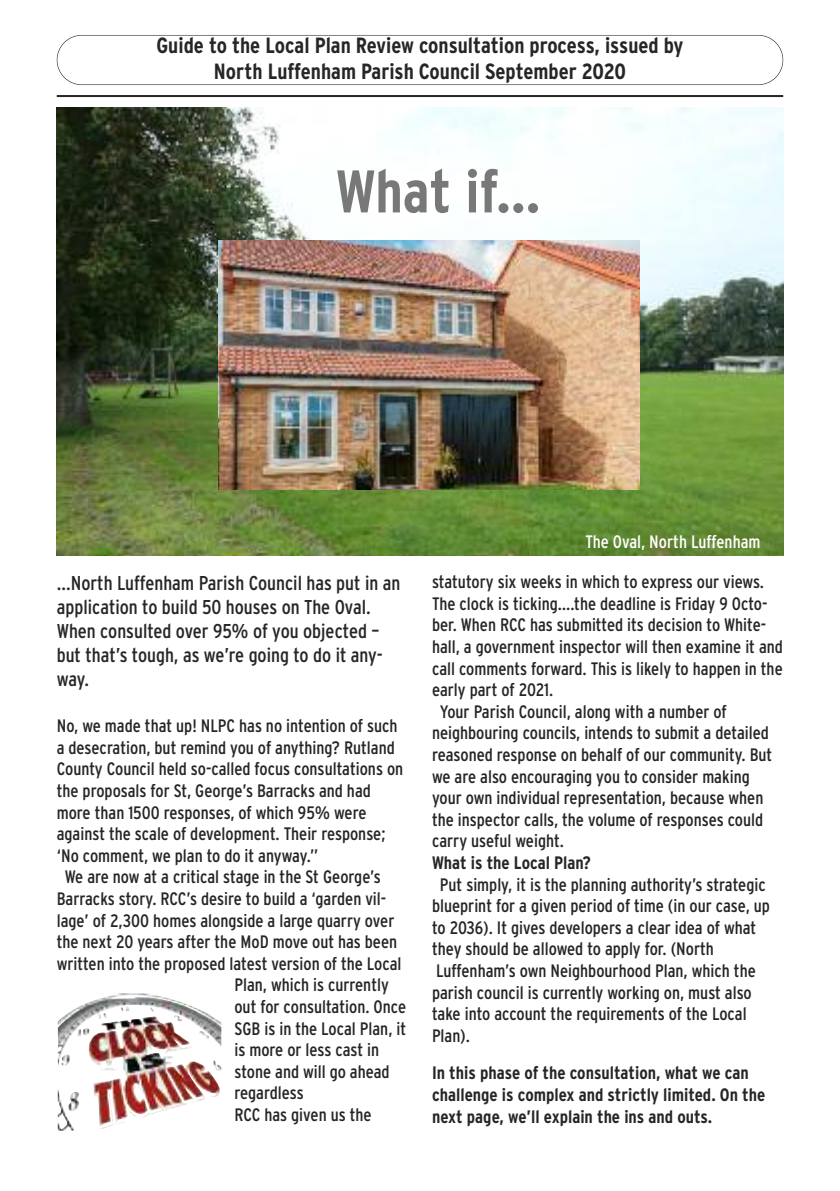
<style>
.page{position:relative;width:840px;height:1191px;background:#fff}
.page>*{position:absolute;margin:0;border:0;box-sizing:border-box;transform-origin:0 0}
.t1{font:700 condensed 60px "Interstate";color:#797879}
.t2{font:700 condensed 22px/25.4px "Interstate";color:#272526;text-align:center}
.t3{font:condensed 20px/24px "Interstate";color:#272526}
.t4{font:condensed 18px/21.6px "Interstate";color:#272526}
.t5{font:700 condensed 18px/21.6px "Interstate";color:#272526}
.t6{font:condensed 18px "Interstate";color:#fff}
</style>
<div class="page">
<img style="left:57px;top:107px;width:725px;height:448px">
<div style="left:57px;top:35px;width:725px;height:50px;border:1px solid #272526;border-radius:25px"></div>
<hr style="left:57px;top:95px;width:725px;height:2px;background:#272526">
<img style="left:218px;top:240px;width:421px;height:250px">
<img style="left:58px;top:993px;width:163px;height:108px">
<p class="t2" style="left:156px;top:33px;width:528px">Guide to the Local Plan Review consultation process, issued by<br>North Luffenham Parish Council September 2020</p>
<h1 class="t1" style="left:336px;top:157px;width:206px">What if...</h1>
<p class="t6" style="left:585px;top:531px;width:176px">The Oval, North Luffenham</p>
<p class="t3" style="left:57px;top:571px;width:345px">...North Luffenham Parish Council has put in an application to build 50 houses on The Oval.<br>When consulted over 95% of you objected – but that’s tough, as we’re going to do it any&shy;way.</p>
<p class="t4" style="left:57px;top:715px;width:342px">No, we made that up! NLPC has no intention of such</p>
<p class="t4" style="left:57px;top:736px;width:339px">a desecration, but remind you of anything? Rutland</p>
<p class="t4" style="left:57px;top:758px;width:348px">County Council held so-called focus consultations on</p>
<p class="t4" style="left:57px;top:780px;width:315px">the proposals for St, George’s Barracks and had</p>
<p class="t4" style="left:57px;top:801px;width:311px">more than 1500 responses, of which 95% were</p>
<p class="t4" style="left:57px;top:823px;width:330px">against the scale of development. Their response;</p>
<p class="t4" style="left:57px;top:844px;width:263px">‘No comment, we plan to do it anyway.”</p>
<p class="t4" style="left:65px;top:866px;width:317px">We are now at a critical stage in the St George’s</p>
<p class="t4" style="left:57px;top:888px;width:331px">Barracks story. RCC’s desire to build a ‘garden vil-</p>
<p class="t4" style="left:57px;top:909px;width:339px">lage’ of 2,300 homes alongside a large quarry over</p>
<p class="t4" style="left:57px;top:931px;width:342px">the next 20 years after the MoD move out has been</p>
<p class="t4" style="left:57px;top:952px;width:346px">written into the proposed latest version of the Local</p>
<p class="t4" style="left:234px;top:974px;width:156px">Plan, which is currently</p>
<p class="t4" style="left:234px;top:996px;width:173px">out for consultation. Once</p>
<p class="t4" style="left:234px;top:1017px;width:173px">SGB is in the Local Plan, it</p>
<p class="t4" style="left:234px;top:1039px;width:146px">is more or less cast in</p>
<p class="t4" style="left:234px;top:1060px;width:157px">stone and will go ahead</p>
<p class="t4" style="left:234px;top:1082px;width:71px">regardless</p>
<p class="t4" style="left:234px;top:1104px;width:138px">RCC has given us the</p>
<p class="t4" style="left:432px;top:571px;width:333px">statutory six weeks in which to express our views.</p>
<p class="t4" style="left:432px;top:592px;width:337px">The clock is ticking….the deadline is Friday 9 Octo-</p>
<p class="t4" style="left:432px;top:614px;width:335px">ber. When RCC has submitted its decision to White-</p>
<p class="t4" style="left:432px;top:636px;width:352px">hall, a government inspector will then examine it and</p>
<p class="t4" style="left:432px;top:657px;width:352px">call comments forward. This is likely to happen in the</p>
<p class="t4" style="left:432px;top:679px;width:123px">early part of 2021.</p>
<p class="t4" style="left:439px;top:700px;width:288px">Your Parish Council, along with a number of</p>
<p class="t4" style="left:432px;top:722px;width:338px">neighbouring councils, intends to submit a detailed</p>
<p class="t4" style="left:432px;top:744px;width:341px">reasoned response on behalf of our community. But</p>
<p class="t4" style="left:432px;top:765px;width:319px">we are also encouraging you to consider making</p>
<p class="t4" style="left:432px;top:787px;width:332px">your own individual representation, because when</p>
<p class="t4" style="left:432px;top:808px;width:332px">the inspector calls, the volume of responses could</p>
<p class="t4" style="left:432px;top:830px;width:133px">carry useful weight.</p>
<p class="t5" style="left:432px;top:852px;width:160px">What is the Local Plan?</p>
<p class="t4" style="left:432px;top:873px;width:339px;text-indent:8px">Put simply, it is the planning authority’s strategic blueprint for a given period of time (in our case, up to 2036). It gives developers a clear idea of what they should be allowed to apply for. (North Luffenham’s own Neighbourhood Plan, which the parish council is currently working on, must also take into account the requirements of the Local Plan).</p>
<p class="t5" style="left:432px;top:1062px;width:334px">In this phase of the consultation, what we can challenge is complex and strictly limited. On the next page, we’ll explain the ins and outs.</p>
</div>
